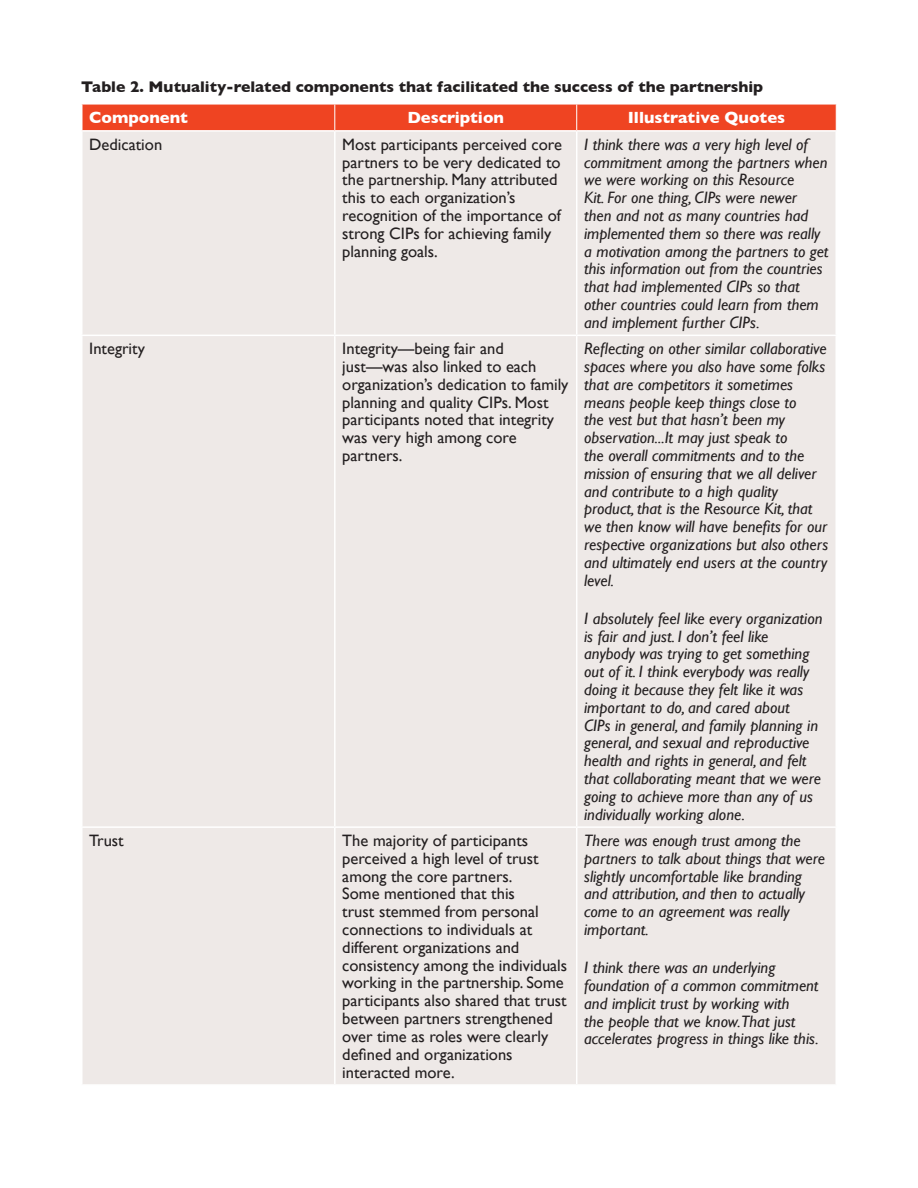
<style>
.page{position:relative;width:918px;height:1188px;background:#fff}
.page>*{position:absolute;margin:0;border:0;box-sizing:border-box;transform-origin:0 0}
.t1{font:italic 16.5px/17.9px "Gill Sans";color:#231f20}
.t2{font:16.5px/17.9px "Gill Sans";color:#231f20}
.t3{font:700 16.5px "Gill Sans";color:#fff}
.t4{font:700 15.75px "Gill Sans";color:#231f20}
</style>
<div class="page">
<div style="left:82px;top:132px;width:754px;height:952px;background:#eee9e7"></div>
<div style="left:82px;top:105px;width:755px;height:25px;background:#ef4422"></div>
<hr style="left:334px;top:132px;width:2px;height:203px;background:#fff">
<hr style="left:576px;top:132px;width:1px;height:203px;background:#fff">
<hr style="left:81px;top:335px;width:254px;height:1px;background:#fff">
<hr style="left:335px;top:335px;width:242px;height:1px;background:#fff">
<hr style="left:334px;top:336px;width:2px;height:490px;background:#fff">
<hr style="left:577px;top:335px;width:260px;height:1px;background:#fff">
<hr style="left:576px;top:336px;width:1px;height:490px;background:#fff">
<hr style="left:81px;top:826px;width:254px;height:2px;background:#fff">
<hr style="left:335px;top:826px;width:242px;height:2px;background:#fff">
<hr style="left:334px;top:828px;width:2px;height:256px;background:#fff">
<hr style="left:577px;top:826px;width:260px;height:2px;background:#fff">
<hr style="left:576px;top:828px;width:1px;height:256px;background:#fff">
<p class="t4" style="left:81px;top:74px;width:684px">Table 2. Mutuality-related components that facilitated the success of the partnership</p>
<p class="t3" style="left:89px;top:105px;width:100px">Component</p>
<p class="t3" style="left:407px;top:105px;width:98px">Description</p>
<p class="t3" style="left:628px;top:105px;width:159px">Illustrative Quotes</p>
<p class="t2" style="left:89px;top:136px;width:75px">Dedication</p>
<p class="t2" style="left:342px;top:136px;width:221px">Most participants perceived core partners to be very dedicated to the partnership. Many attributed this to each organization’s recognition of the importance of strong CIPs for achieving family planning goals.</p>
<p class="t1" style="left:584px;top:136px;width:246px">I think there was a very high level of commitment among the partners when we were working on this Resource<br>Kit. For one thing, CIPs were newer<br>then and not as many countries had implemented them so there was really a motivation among the partners to get this information out from the countries that had implemented CIPs so that other countries could learn from them and implement further CIPs.</p>
<p class="t2" style="left:89px;top:340px;width:57px">Integrity</p>
<p class="t2" style="left:342px;top:340px;width:228px">Integrity—being fair and just—was also linked to each organization’s dedication to family planning and quality CIPs. Most participants noted that integrity was very high among core partners.</p>
<p class="t1" style="left:584px;top:340px;width:245px">Reflecting on other similar collaborative spaces where you also have some folks that are competitors it sometimes means people keep things close to<br>the vest but that hasn’t been my observation...It may just speak to<br>the overall commitments and to the mission of ensuring that we all deliver and contribute to a high quality product, that is the Resource Kit, that we then know will have benefits for our respective organizations but also others and ultimately end users at the country level.</p>
<p class="t1" style="left:584px;top:610px;width:240px">I absolutely feel like every organization is fair and just. I don’t feel like anybody was trying to get something out of it. I think everybody was really doing it because they felt like it was important to do, and cared about<br>CIPs in general, and family planning in general, and sexual and reproductive health and rights in general, and felt that collaborating meant that we were going to achieve more than any of us individually working alone.</p>
<p class="t2" style="left:89px;top:832px;width:36px">Trust</p>
<p class="t2" style="left:342px;top:832px;width:226px">The majority of participants perceived a high level of trust among the core partners.<br>Some mentioned that this<br>trust stemmed from personal connections to individuals at different organizations and consistency among the individuals working in the partnership. Some participants also shared that trust between partners strengthened over time as roles were clearly defined and organizations interacted more.</p>
<p class="t1" style="left:584px;top:832px;width:242px">There was enough trust among the partners to talk about things that were slightly uncomfortable like branding and attribution, and then to actually come to an agreement was really important.</p>
<p class="t1" style="left:584px;top:959px;width:236px">I think there was an underlying foundation of a common commitment and implicit trust by working with<br>the people that we know.That just accelerates progress in things like this.</p>
</div>
